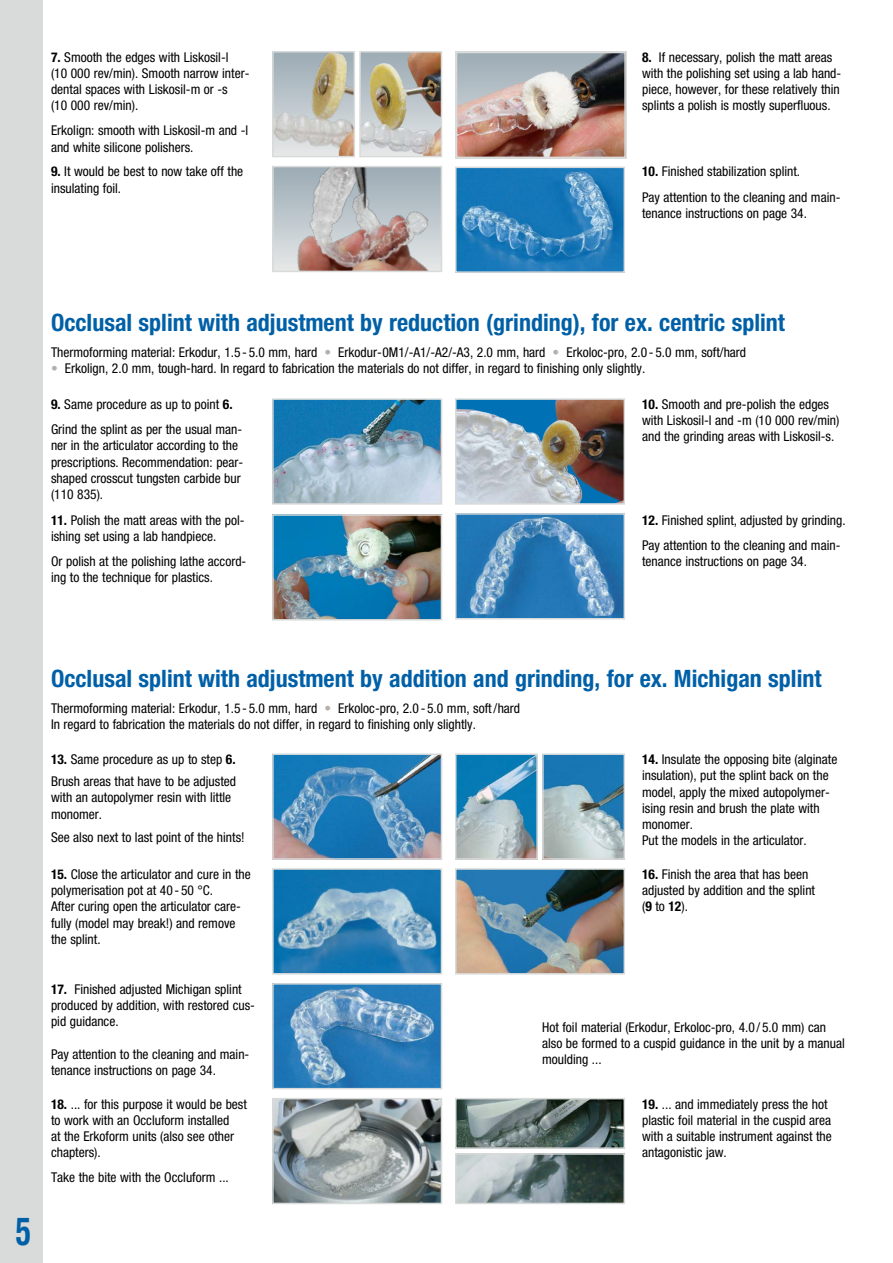
<style>
.page{position:relative;width:893px;height:1263px;background:#fff}
.page>*{position:absolute;margin:0;border:0;box-sizing:border-box;transform-origin:0 0}
.t1{font:700 condensed 39px "Helvetica Neue";color:#0060a7;scale:.8 1}
.t2{font:700 condensed 24px "Helvetica Neue";color:#0060a7}
.t3{font:condensed 13.5px/16.2px "Helvetica Neue";color:#000}
.s1{font-weight:700}
.s2{color:#b7afab}
</style>
<div class="page">
<img style="left:275px;top:401px;width:164px;height:101px">
<div style="left:272px;top:398px;width:170px;height:107px;border:2px solid #d9dada"></div>
<img style="left:458px;top:401px;width:164px;height:101px">
<div style="left:455px;top:398px;width:170px;height:107px;border:2px solid #d9dada"></div>
<img style="left:275px;top:517px;width:164px;height:100px">
<div style="left:272px;top:514px;width:170px;height:106px;border:2px solid #d9dada"></div>
<img style="left:458px;top:516px;width:164px;height:100px">
<div style="left:455px;top:513px;width:170px;height:106px;border:2px solid #d9dada"></div>
<img style="left:275px;top:756px;width:164px;height:101px">
<div style="left:272px;top:753px;width:170px;height:107px;border:2px solid #d9dada"></div>
<img style="left:458px;top:756px;width:77px;height:101px">
<div style="left:455px;top:753px;width:83px;height:107px;border:2px solid #d9dada"></div>
<img style="left:545px;top:756px;width:77px;height:101px">
<div style="left:542px;top:753px;width:83px;height:107px;border:2px solid #d9dada"></div>
<img style="left:275px;top:871px;width:164px;height:100px">
<div style="left:272px;top:868px;width:170px;height:106px;border:2px solid #d9dada"></div>
<img style="left:458px;top:871px;width:164px;height:100px">
<div style="left:455px;top:868px;width:170px;height:106px;border:2px solid #d9dada"></div>
<img style="left:275px;top:986px;width:164px;height:100px">
<div style="left:272px;top:983px;width:170px;height:106px;border:2px solid #d9dada"></div>
<img style="left:275px;top:1101px;width:164px;height:100px">
<div style="left:272px;top:1098px;width:170px;height:106px;border:2px solid #d9dada"></div>
<img style="left:458px;top:1101px;width:164px;height:45px">
<div style="left:455px;top:1098px;width:170px;height:51px;border:2px solid #d9dada"></div>
<img style="left:458px;top:1156px;width:164px;height:45px">
<div style="left:455px;top:1153px;width:170px;height:51px;border:2px solid #d9dada"></div>
<div style="left:0;top:0;width:43px;height:1263px;background:#d9dada"></div>
<hr style="left:892px;top:0;width:1px;height:1263px;background:#d9dada">
<img style="left:458px;top:170px;width:164px;height:100px">
<div style="left:455px;top:167px;width:170px;height:106px;border:2px solid #d9dada"></div>
<div style="left:455px;top:51px;width:172px;height:108px;border:2px solid #d9dada"></div>
<img style="left:459px;top:55px;width:164px;height:100px">
<div style="left:456px;top:52px;width:170px;height:106px;border:2px solid #d9dada"></div>
<img style="left:275px;top:169px;width:164px;height:100px">
<div style="left:272px;top:166px;width:170px;height:106px;border:2px solid #d9dada"></div>
<img style="left:275px;top:54px;width:77px;height:100px">
<div style="left:272px;top:51px;width:83px;height:106px;border:2px solid #d9dada"></div>
<img style="left:362px;top:54px;width:77px;height:100px">
<div style="left:359px;top:51px;width:83px;height:106px;border:2px solid #d9dada"></div>
<p class="t3" style="left:51px;top:49px;width:200px"><span class="s1">7.</span> Smooth the edges with Liskosil-l<br>(10 000 rev/min). Smooth narrow inter&shy;dental spaces with Liskosil-m or -s<br>(10 000 rev/min).</p>
<p class="t3" style="left:51px;top:123px;width:199px">Erkolign: smooth with Liskosil-m and -l and white silicone polishers.</p>
<p class="t3" style="left:51px;top:164px;width:194px"><span class="s1">9.</span> It would be best to now take off the insulating foil.</p>
<p class="t3" style="left:642px;top:49px;width:201px"><span class="s1">8.</span> If necessary, polish the matt areas with the polishing set using a lab hand&shy;piece, however, for these relatively thin splints a polish is mostly superfluous.</p>
<p class="t3" style="left:642px;top:159px;width:200px;line-height:25.2px"><span class="s1">10.</span> Finished stabilization splint.<br>Pay attention to the cleaning and main-</p>
<p class="t3" style="left:642px;top:205px;width:166px">tenance instructions on page 34.</p>
<h2 class="t2" style="left:51px;top:308px;width:735px">Occlusal splint with adjustment by reduction (grinding), for ex. centric splint</h2>
<p class="t3" style="left:51px;top:344px;width:697px">Thermoforming material: Erkodur, 1.5 - 5.0 mm, hard <span class="s2">•</span> Erkodur-0M1/-A1/-A2/-A3, 2.0 mm, hard <span class="s2">•</span> Erkoloc-pro, 2.0 - 5.0 mm, soft/hard</p>
<p class="t3" style="left:51px;top:360px;width:596px"><span class="s2">•</span> Erkolign, 2.0 mm, tough-hard. In regard to fabrication the materials do not differ, in regard to finishing only slightly.</p>
<p class="t3" style="left:51px;top:391px;width:193px;line-height:25.2px"><span class="s1">9.</span> Same procedure as up to point <span class="s1">6.<br></span>Grind the splint as per the usual man-</p>
<p class="t3" style="left:51px;top:437px;width:194px">ner in the articulator according to the prescriptions. Recommendation: pear&shy;shaped crosscut tungsten carbide bur (110 835).</p>
<p class="t3" style="left:51px;top:512px;width:195px"><span class="s1">11.</span> Polish the matt areas with the pol&shy;ishing set using a lab handpiece.</p>
<p class="t3" style="left:51px;top:553px;width:197px">Or polish at the polishing lathe accord&shy;ing to the technique for plastics.</p>
<p class="t3" style="left:642px;top:396px;width:199px"><span class="s1">10.</span> Smooth and pre-polish the edges with Liskosil-l and -m (10 000 rev/min) and the grinding areas with Liskosil-s.</p>
<p class="t3" style="left:642px;top:507px;width:205px;line-height:25.2px"><span class="s1">12.</span> Finished splint, adjusted by grinding.<br>Pay attention to the cleaning and main-</p>
<p class="t3" style="left:642px;top:553px;width:166px">tenance instructions on page 34.</p>
<h1 class="t1" style="left:16px;top:1207px;width:20px">5</h1>
<h2 class="t2" style="left:51px;top:664px;width:772px">Occlusal splint with adjustment by addition and grinding, for ex. Michigan splint</h2>
<p class="t3" style="left:51px;top:700px;width:471px">Thermoforming material: Erkodur, 1.5 - 5.0 mm, hard <span class="s2">•</span> Erkoloc-pro, 2.0 - 5.0 mm, soft/hard<br>In regard to fabrication the materials do not differ, in regard to finishing only slightly.</p>
<p class="t3" style="left:51px;top:748px;width:187px;line-height:22.2px"><span class="s1">13.</span> Same procedure as up to step <span class="s1">6.<br></span>Brush areas that have to be adjusted</p>
<p class="t3" style="left:51px;top:789px;width:182px">with an autopolymer resin with little monomer.</p>
<p class="t3" style="left:51px;top:829px;width:195px">See also next to last point of the hints!</p>
<p class="t3" style="left:51px;top:866px;width:201px"><span class="s1">15.</span> Close the articulator and cure in the polymerisation pot at 40 - 50 °C.<br>After curing open the articulator care&shy;fully (model may break!) and remove the splint.</p>
<p class="t3" style="left:642px;top:866px;width:175px"><span class="s1">16.</span> Finish the area that has been adjusted by addition and the splint (<span class="s1">9</span> to <span class="s1">12</span>).</p>
<p class="t3" style="left:51px;top:981px;width:205px"><span class="s1">17.</span> Finished adjusted Michigan splint produced by addition, with restored cus&shy;pid guidance.</p>
<p class="t3" style="left:51px;top:1045px;width:200px">Pay attention to the cleaning and main&shy;tenance instructions on page 34.</p>
<p class="t3" style="left:642px;top:751px;width:197px"><span class="s1">14.</span> Insulate the opposing bite (alginate insulation), put the splint back on the model, apply the mixed autopolymer&shy;ising resin and brush the plate with monomer.<br>Put the models in the articulator.</p>
<p class="t3" style="left:542px;top:1019px;width:304px">Hot foil material (Erkodur, Erkoloc-pro, 4.0 / 5.0 mm) can also be formed to a cuspid guidance in the unit by a manual moulding ...</p>
<p class="t3" style="left:642px;top:1095px;width:191px"><span class="s1">19.</span> ... and immediately press the hot plastic foil material in the cuspid area with a suitable instrument against the antagonistic jaw.</p>
<p class="t3" style="left:51px;top:1095px;width:197px"><span class="s1">18.</span> ... for this purpose it would be best to work with an Occluform installed<br>at the Erkoform units (also see other chapters).</p>
<p class="t3" style="left:51px;top:1169px;width:179px">Take the bite with the Occluform ...</p>
</div>
